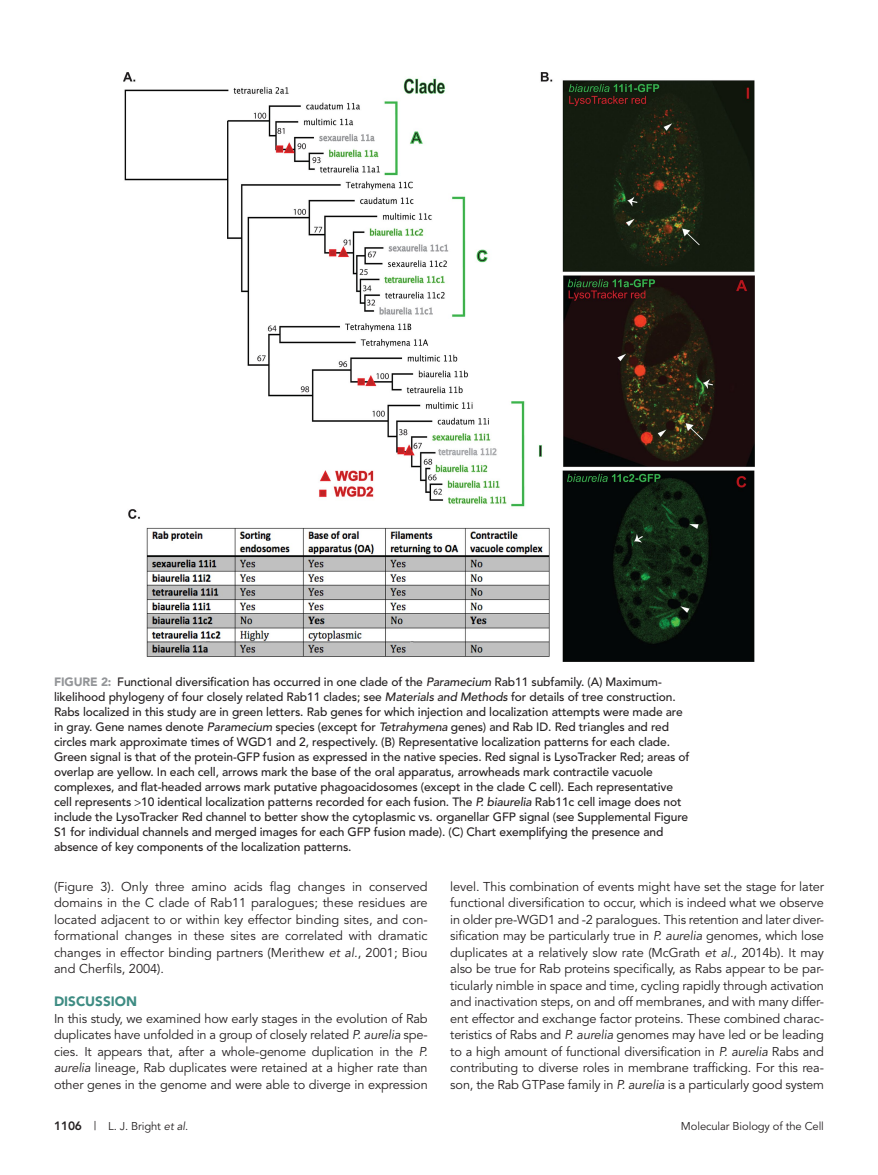
<style>
.page{position:relative;width:878px;height:1175px;background:#fff}
.page>*{position:absolute;margin:0;border:0;box-sizing:border-box;transform-origin:0 0}
.t1{font:900 13.5px "Avenir";color:#3e8c83}
.ParaFL{font:12.75px/16.5px "Avenir";letter-spacing:-.01em;color:#231f20;text-align:justify}
.Para{font:12.75px/16.5px "Avenir";color:#231f20;text-align:justify}
.FigCaption_35_5p{font:500 12px/15px "Avenir";letter-spacing:-.01em;color:#231f20}
.t2{font:11.25px "Avenir";letter-spacing:-.01em;color:#231f20}
.s1{font-weight:900;color:#939598}
.s2{font-style:italic}
.s3{font-weight:800;font-size:12px}
.s4{font-size:12px}
</style>
<div class="page">
<img style="left:124px;top:72px;width:630px;height:590px">
<p class="FigCaption_35_5p" style="left:54px;top:674px;width:637px"><span class="s1">FIGURE 2:</span> Functional diversification has occurred in one clade of the <span class="s2">Paramecium</span> Rab11 subfamily. (A) Maximum&shy;likelihood phylogeny of four closely related Rab11 clades; see <span class="s2">Materials and Methods</span> for details of tree construction.<br>Rabs localized in this study are in green letters. Rab genes for which injection and localization attempts were made are in gray. Gene names denote <span class="s2">Paramecium</span> species (except for <span class="s2">Tetrahymena</span> genes) and Rab ID. Red triangles and red circles mark approximate times of WGD1 and 2, respectively. (B) Representative localization patterns for each clade.<br>Green signal is that of the protein-GFP fusion as expressed in the native species. Red signal is LysoTracker Red; areas of overlap are yellow. In each cell, arrows mark the base of the oral apparatus, arrowheads mark contractile vacuole complexes, and flat-headed arrows mark putative phagoacidosomes (except in the clade C cell). Each representative cell represents 10 identical localization patterns recorded for each fusion. The <span class="s2">P. biaurelia</span> Rab11c cell image does not include the LysoTracker Red channel to better show the cytoplasmic vs. organellar GFP signal (see Supplemental Figure S1 for individual channels and merged images for each GFP fusion made). (C) Chart exemplifying the presence and absence of key components of the localization patterns.</p>
<p class="Para" style="left:54px;top:878px;width:375px">(Figure 3). Only three amino acids flag changes in conserved domains in the C clade of Rab11 paralogues; these residues are located adjacent to or within key effector binding sites, and con&shy;formational changes in these sites are correlated with dramatic changes in effector binding partners (Merithew <span class="s2">et al.</span>, 2001; Biou and Cherfils, 2004).</p>
<h1 class="t1" style="left:54px;top:993px;width:84px">DISCUSSION</h1>
<p class="ParaFL" style="left:54px;top:1010px;width:375px">In this study, we examined how early stages in the evolution of Rab duplicates have unfolded in a group of closely related <span class="s2">P. aurelia</span> spe&shy;cies. It appears that, after a whole-genome duplication in the <span class="s2">P. aurelia</span> lineage, Rab duplicates were retained at a higher rate than other genes in the genome and were able to diverge in expression</p>
<p class="ParaFL" style="left:450px;top:878px;width:375px">level. This combination of events might have set the stage for later functional diversification to occur, which is indeed what we observe in older pre-WGD1 and -2 paralogues. This retention and later diver&shy;sification may be particularly true in <span class="s2">P. aurelia</span> genomes, which lose duplicates at a relatively slow rate (McGrath <span class="s2">et al.</span>, 2014b). It may also be true for Rab proteins specifically, as Rabs appear to be par&shy;ticularly nimble in space and time, cycling rapidly through activation and inactivation steps, on and off membranes, and with many differ&shy;ent effector and exchange factor proteins. These combined charac&shy;teristics of Rabs and <span class="s2">P. aurelia</span> genomes may have led or be leading to a high amount of functional diversification in <span class="s2">P. aurelia</span> Rabs and contributing to diverse roles in membrane trafficking. For this rea&shy;son, the Rab GTPase family in <span class="s2">P. aurelia</span> is a particularly good system</p>
<p class="t2" style="left:54px;top:1119px;width:136px"><span class="s3">1106</span> <span class="s4">|</span> L. J. Bright <span class="s2">et al</span>.</p>
<p class="t2" style="left:681px;top:1119px;width:144px">Molecular Biology of the Cell</p>
</div>
